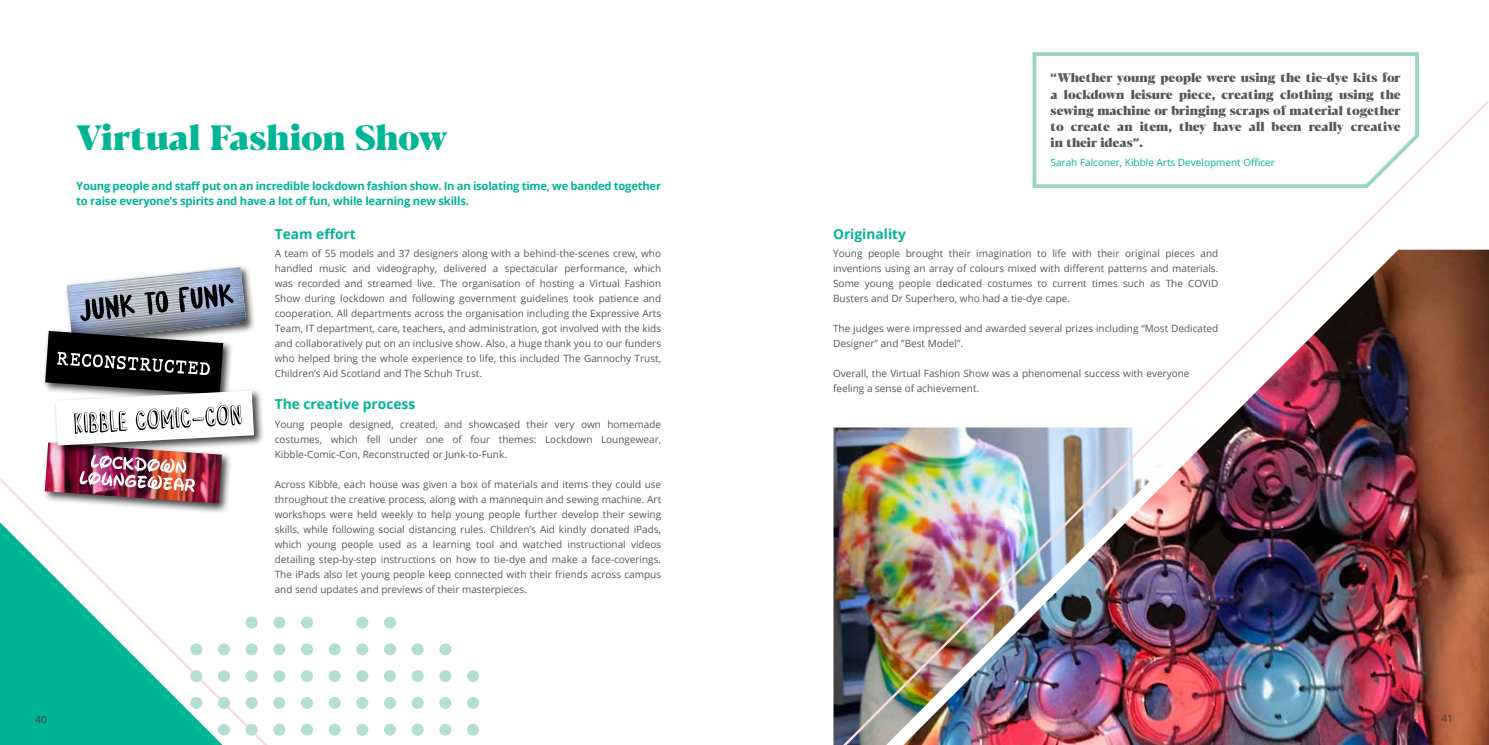
<style>
.page{position:relative;width:1489px;height:745px;background:#fff}
.page>*{position:absolute;margin:0;border:0;box-sizing:border-box;transform-origin:0 0}
.t1{font:800 35px "Blacker Display";color:#00b595}
.t2{font:700 13.75px "Open Sans";color:#00b595}
.t3{font:800 12.5px/16.2px "Blacker Display";color:#575757;text-align:justify}
.t4{font:700 11.25px/15px "Open Sans";letter-spacing:-.02em;color:#00b595}
.t5{font:10px/15px "Open Sans";color:#575757;text-align:justify}
.t6{font:10px "Open Sans";color:#00b595}
.t7{font:10px "Open Sans";color:#414042}
</style>
<div class="page">
<svg style="left:0;top:477px;width:337px;height:267px"></svg>
<div style="left:218px;top:723px;width:12px;height:12px;background:#b3ded1;border-radius:50%"></div>
<div style="left:218px;top:696px;width:12px;height:12px;background:#b3ded1;border-radius:50%"></div>
<div style="left:218px;top:669px;width:12px;height:12px;background:#b3ded1;border-radius:50%"></div>
<div style="left:218px;top:643px;width:12px;height:12px;background:#b3ded1;border-radius:50%"></div>
<div style="left:246px;top:723px;width:12px;height:12px;background:#b3ded1;border-radius:50%"></div>
<div style="left:246px;top:696px;width:12px;height:12px;background:#b3ded1;border-radius:50%"></div>
<div style="left:246px;top:669px;width:12px;height:12px;background:#b3ded1;border-radius:50%"></div>
<div style="left:246px;top:643px;width:12px;height:12px;background:#b3ded1;border-radius:50%"></div>
<div style="left:246px;top:616px;width:12px;height:12px;background:#b3ded1;border-radius:50%"></div>
<div style="left:273px;top:723px;width:12px;height:12px;background:#b3ded1;border-radius:50%"></div>
<div style="left:273px;top:696px;width:12px;height:12px;background:#b3ded1;border-radius:50%"></div>
<div style="left:273px;top:669px;width:12px;height:12px;background:#b3ded1;border-radius:50%"></div>
<div style="left:273px;top:643px;width:12px;height:12px;background:#b3ded1;border-radius:50%"></div>
<div style="left:273px;top:616px;width:12px;height:12px;background:#b3ded1;border-radius:50%"></div>
<div style="left:301px;top:723px;width:12px;height:12px;background:#b3ded1;border-radius:50%"></div>
<div style="left:301px;top:696px;width:12px;height:12px;background:#b3ded1;border-radius:50%"></div>
<div style="left:301px;top:669px;width:12px;height:12px;background:#b3ded1;border-radius:50%"></div>
<div style="left:301px;top:643px;width:12px;height:12px;background:#b3ded1;border-radius:50%"></div>
<div style="left:301px;top:616px;width:12px;height:12px;background:#b3ded1;border-radius:50%"></div>
<div style="left:328px;top:723px;width:13px;height:12px;background:#b3ded1;border-radius:50%"></div>
<div style="left:328px;top:696px;width:13px;height:12px;background:#b3ded1;border-radius:50%"></div>
<svg style="left:328px;top:669px;width:13px;height:12px"></svg>
<div style="left:328px;top:643px;width:13px;height:12px;background:#b3ded1;border-radius:50%"></div>
<div style="left:356px;top:723px;width:12px;height:12px;background:#b3ded1;border-radius:50%"></div>
<div style="left:356px;top:696px;width:12px;height:12px;background:#b3ded1;border-radius:50%"></div>
<div style="left:356px;top:669px;width:12px;height:12px;background:#b3ded1;border-radius:50%"></div>
<div style="left:356px;top:643px;width:12px;height:12px;background:#b3ded1;border-radius:50%"></div>
<div style="left:356px;top:616px;width:12px;height:12px;background:#b3ded1;border-radius:50%"></div>
<div style="left:384px;top:723px;width:12px;height:12px;background:#b3ded1;border-radius:50%"></div>
<div style="left:384px;top:696px;width:12px;height:12px;background:#b3ded1;border-radius:50%"></div>
<div style="left:384px;top:669px;width:12px;height:12px;background:#b3ded1;border-radius:50%"></div>
<div style="left:384px;top:643px;width:12px;height:12px;background:#b3ded1;border-radius:50%"></div>
<div style="left:384px;top:616px;width:12px;height:12px;background:#b3ded1;border-radius:50%"></div>
<div style="left:411px;top:723px;width:12px;height:12px;background:#b3ded1;border-radius:50%"></div>
<div style="left:411px;top:696px;width:12px;height:12px;background:#b3ded1;border-radius:50%"></div>
<div style="left:411px;top:669px;width:12px;height:12px;background:#b3ded1;border-radius:50%"></div>
<div style="left:411px;top:643px;width:12px;height:12px;background:#b3ded1;border-radius:50%"></div>
<div style="left:439px;top:723px;width:12px;height:12px;background:#b3ded1;border-radius:50%"></div>
<div style="left:439px;top:696px;width:12px;height:12px;background:#b3ded1;border-radius:50%"></div>
<div style="left:439px;top:669px;width:12px;height:12px;background:#b3ded1;border-radius:50%"></div>
<div style="left:439px;top:643px;width:12px;height:12px;background:#b3ded1;border-radius:50%"></div>
<div style="left:467px;top:723px;width:12px;height:12px;background:#b3ded1;border-radius:50%"></div>
<div style="left:467px;top:696px;width:12px;height:12px;background:#b3ded1;border-radius:50%"></div>
<div style="left:467px;top:669px;width:12px;height:12px;background:#b3ded1;border-radius:50%"></div>
<svg style="left:0;top:522px;width:222px;height:222px;fill:#00b595"></svg>
<svg style="left:1032px;top:52px;width:387px;height:46px"></svg>
<div style="left:42px;top:439px;width:191px;height:75px;background:#000;opacity:.75"></div>
<img style="left:45px;top:445px;width:177px;height:58px">
<div style="left:53px;top:387px;width:211px;height:68px;background:#000;opacity:.75"></div>
<img style="left:80px;top:454px;width:115px;height:37px">
<svg style="left:45px;top:267px;width:209px;height:178px"></svg>
<img style="left:833px;top:98px;width:655px;height:646px">
<h1 class="t1" style="left:76px;top:116px;width:373px">Virtual Fashion Show</h1>
<p class="t4" style="left:76px;top:177px;width:586px">Young people and staff put on an incredible lockdown fashion show. In an isolating time, we banded together to raise everyone’s spirits and have a lot of fun, while learning new skills.</p>
<h2 class="t2" style="left:275px;top:224px;width:82px">Team effort</h2>
<p class="t5" style="left:275px;top:246px;width:388px">A team of 55 models and 37 designers along with a behind-the-scenes crew, who handled music and videography, delivered a spectacular performance, which was recorded and streamed live. The organisation of hosting a Virtual Fashion Show during lockdown and following government guidelines took patience and cooperation. All departments across the organisation including the Expressive Arts Team, IT department, care, teachers, and administration, got involved with the kids and collaboratively put on an inclusive show. Also, a huge thank you to our funders who helped bring the whole experience to life, this included The Gannochy Trust, Children’s Aid Scotland and The Schuh Trust.</p>
<h2 class="t2" style="left:275px;top:394px;width:142px">The creative process</h2>
<p class="t5" style="left:275px;top:416px;width:388px">Young people designed, created, and showcased their very own homemade costumes, which fell under one of four themes: Lockdown Loungewear, Kibble-Comic-Con, Reconstructed or Junk-to-Funk.</p>
<p class="t5" style="left:275px;top:476px;width:388px">Across Kibble, each house was given a box of materials and items they could use throughout the creative process, along with a mannequin and sewing machine. Art workshops were held weekly to help young people further develop their sewing skills, while following social distancing rules. Children’s Aid kindly donated iPads, which young people used as a learning tool and watched instructional videos detailing step-by-step instructions on how to tie-dye and make a face-coverings.<br>The iPads also let young people keep connected with their friends across campus and send updates and previews of their masterpieces.</p>
<p class="t3" style="left:1050px;top:71px;width:352px">“Whether young people were using the tie-dye kits for a lockdown leisure piece, creating clothing using the sewing machine or bringing scraps of material together to create an item, they have all been really creative in their ideas”.</p>
<p class="t6" style="left:1050px;top:155px;width:226px">Sarah Falconer, Kibble Arts Development Officer</p>
<h2 class="t2" style="left:833px;top:224px;width:74px">Originality</h2>
<p class="t5" style="left:833px;top:246px;width:387px">Young people brought their imagination to life with their original pieces and inventions using an array of colours mixed with different patterns and materials.<br>Some young people dedicated costumes to current times such as The COVID Busters and Dr Superhero, who had a tie-dye cape.</p>
<p class="t5" style="left:833px;top:321px;width:386px">The judges were impressed and awarded several prizes including “Most Dedicated<br>Designer” and ”Best Model”.</p>
<p class="t5" style="left:833px;top:366px;width:358px">Overall, the Virtual Fashion Show was a phenomenal success with everyone feeling a sense of achievement.</p>
<p class="t7" style="left:35px;top:712px;width:13px">40</p>
<p class="t7" style="left:1441px;top:711px;width:13px">41</p>
</div>
